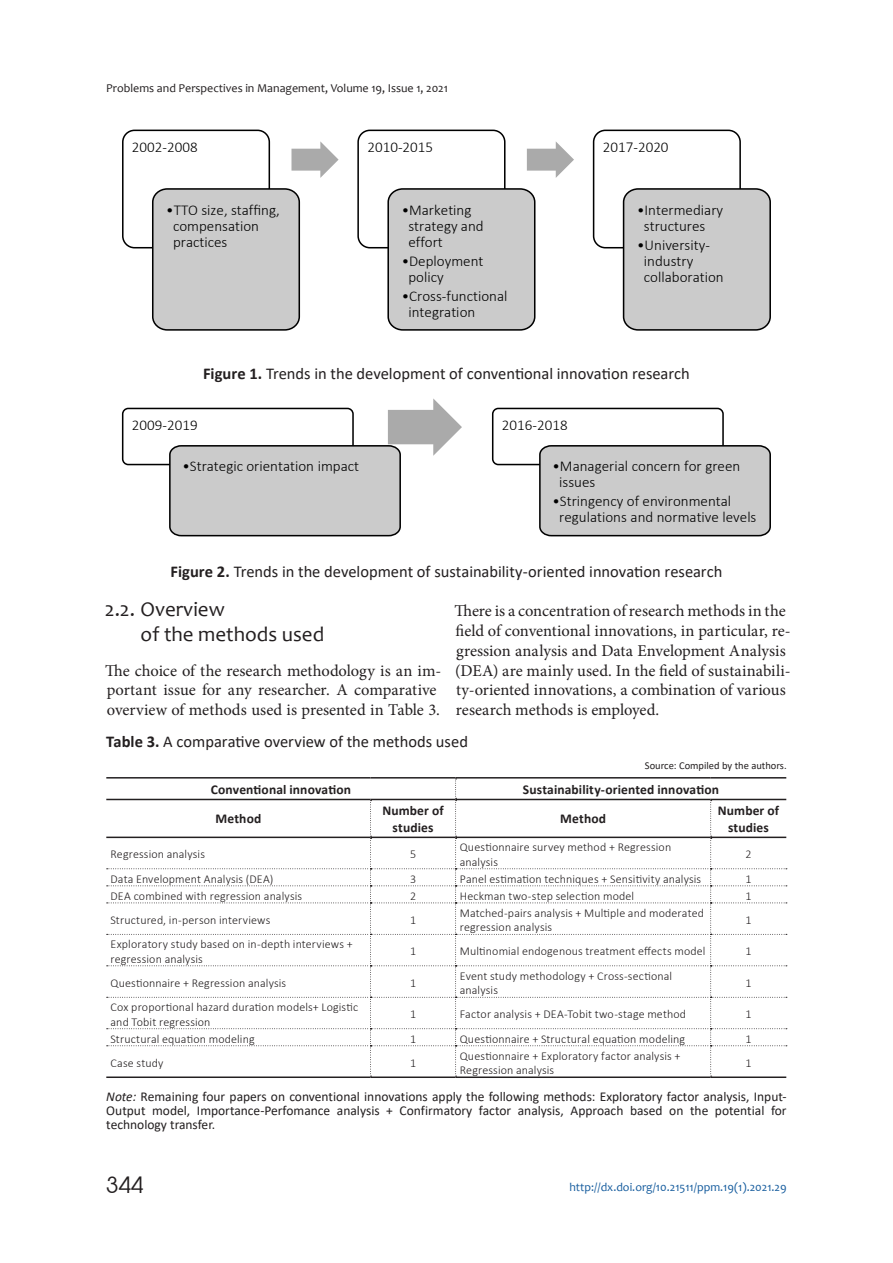
<style>
.page{position:relative;width:893px;height:1263px;background:#fff}
.page>*{position:absolute;margin:0;border:0;box-sizing:border-box;transform-origin:0 0}
.t1{font:22.5px "Avant Garde Gothic C";color:#231f20}
.t2{font:21px/25.2px "Candara";color:#231f20}
.t3{font:16.5px/19.8px "Minion Pro";color:#231f20}
.t4{font:16.5px "Calibri";color:#231f20}
.t5{font:300 15px/16.2px "Calibri";color:#000}
.t6{font:13.5px/14.2px "Calibri";color:#231f20;text-align:justify}
.t7{font:700 13.5px/16.2px "Calibri";letter-spacing:.01em;color:#231f20;text-align:center}
.t8{font:300 12px/14.4px "Calibri";letter-spacing:.01em;color:#231f20}
.t9{font:12px "Candara";color:#231f20}
.t10{font:12px "Candara";color:#175d9e}
.t11{font:10.5px "Calibri";color:#231f20}
.s1{font-weight:700}
.s2{font-style:italic}
</style>
<div class="page">
<div style="left:122px;top:130px;width:148px;height:118px;border:2px solid #000;border-radius:12px"></div>
<div style="left:153px;top:189px;width:146px;height:141px;background:#cbcbcb;border-radius:14px"></div>
<div style="left:152px;top:188px;width:148px;height:143px;border:2px solid #000;border-radius:14px"></div>
<svg style="left:291px;top:141px;width:48px;height:37px"></svg>
<div style="left:357px;top:130px;width:148px;height:118px;border:2px solid #000;border-radius:12px"></div>
<div style="left:388px;top:189px;width:147px;height:141px;background:#cbcbcb;border-radius:14px"></div>
<div style="left:387px;top:188px;width:148px;height:143px;border:2px solid #000;border-radius:14px"></div>
<svg style="left:527px;top:141px;width:47px;height:37px"></svg>
<div style="left:593px;top:130px;width:148px;height:118px;border:2px solid #000;border-radius:12px"></div>
<div style="left:624px;top:189px;width:146px;height:141px;background:#cbcbcb;border-radius:14px"></div>
<div style="left:623px;top:188px;width:148px;height:143px;border:2px solid #000;border-radius:14px"></div>
<div style="left:122px;top:408px;width:232px;height:57px;border:2px solid #000;border-radius:6px"></div>
<svg style="left:168px;top:398px;width:294px;height:139px"></svg>
<div style="left:492px;top:408px;width:232px;height:57px;border:2px solid #000;border-radius:6px"></div>
<svg style="left:538px;top:444px;width:233px;height:93px;background:#c3c3c3"></svg>
<hr style="left:106px;top:799px;width:265px;height:1px;background:#231f20">
<hr style="left:106px;top:777px;width:265px;height:1px;background:#231f20">
<hr style="left:371px;top:777px;width:85px;height:1px;background:#231f20">
<hr style="left:456px;top:777px;width:255px;height:1px;background:#231f20">
<hr style="left:711px;top:777px;width:75px;height:1px;background:#231f20">
<hr style="left:106px;top:836px;width:265px;height:2px;background:#231f20">
<hr style="left:106px;top:1076px;width:265px;height:2px;background:#231f20">
<hr style="left:371px;top:1076px;width:85px;height:2px;background:#231f20">
<hr style="left:456px;top:1076px;width:255px;height:2px;background:#231f20">
<hr style="left:711px;top:1076px;width:75px;height:2px;background:#231f20">
<svg style="left:107px;top:778px;width:680px;height:299px"></svg>
<p class="t9" style="left:106px;top:83px;width:343px">Problems and Perspectives in Management, Volume 19, Issue 1, 2021</p>
<p class="t5" style="left:132px;top:139px;width:67px">2002-2008</p>
<p class="t5" style="left:367px;top:139px;width:67px">2010-2015</p>
<p class="t5" style="left:603px;top:139px;width:67px">2017-2020</p>
<p class="t5" style="left:173px;top:201px;width:108px;text-indent:-7px">•TTO size, staffing, compensation practices</p>
<p class="t5" style="left:408px;top:201px;width:77px;text-indent:-7px">•Marketing strategy and effort</p>
<p class="t5" style="left:408px;top:253px;width:77px;text-indent:-7px">•Deployment policy</p>
<p class="t5" style="left:408px;top:288px;width:100px;text-indent:-7px">•Cross-functional integration</p>
<p class="t5" style="left:644px;top:201px;width:81px;text-indent:-7px">•Intermediary structures</p>
<p class="t5" style="left:644px;top:237px;width:81px;text-indent:-7px">•University&shy;industry collaboration</p>
<h3 class="t4" style="left:203px;top:362px;width:488px"><span class="s1">Figure 1.</span> Trends in the development of conventional innovation research</h3>
<p class="t5" style="left:132px;top:417px;width:67px">2009-2019</p>
<p class="t5" style="left:182px;top:457px;width:178px">•Strategic orientation impact</p>
<p class="t5" style="left:502px;top:417px;width:67px">2016-2018</p>
<p class="t5" style="left:559px;top:457px;width:183px;text-indent:-7px">•Managerial concern for green issues</p>
<p class="t5" style="left:559px;top:492px;width:199px;text-indent:-7px">•Stringency of environmental regulations and normative levels</p>
<h3 class="t4" style="left:171px;top:560px;width:553px"><span class="s1">Figure 2.</span> Trends in the development of sustainability-oriented innovation research</h3>
<h2 class="t2" style="left:141px;top:598px;width:185px;text-indent:-36px">2.2. Overview<br>of the methods used</h2>
<h3 class="t3" style="left:105px;top:662px;width:338px">The choice of the research methodology is an im&shy;portant issue for any researcher. A comparative overview of methods used is presented in Table 3.</h3>
<p class="t3" style="left:454px;top:603px;width:338px">There is a concentration of research methods in the field of conventional innovations, in particular, re&shy;gression analysis and Data Envelopment Analysis (DEA) are mainly used. In the field of sustainabili&shy;ty-oriented innovations, a combination of various research methods is employed.</p>
<h3 class="t4" style="left:106px;top:730px;width:363px"><span class="s1">Table 3.</span> A comparative overview of the methods used</h3>
<p class="t11" style="left:645px;top:758px;width:143px">Source: Compiled by the authors.</p>
<p class="t7" style="left:211px;top:781px;width:142px">Conventional innovation</p>
<p class="t7" style="left:523px;top:781px;width:198px">Sustainability-oriented innovation</p>
<p class="t7" style="left:215px;top:811px;width:47px">Method</p>
<p class="t7" style="left:382px;top:803px;width:63px">Number of studies</p>
<p class="t7" style="left:560px;top:811px;width:47px">Method</p>
<p class="t7" style="left:718px;top:803px;width:63px">Number of studies</p>
<p class="t8" style="left:111px;top:848px;width:96px">Regression analysis</p>
<p class="t8" style="left:410px;top:848px;width:8px">5</p>
<p class="t8" style="left:460px;top:840px;width:213px">Questionnaire survey method + Regression analysis</p>
<p class="t8" style="left:745px;top:848px;width:8px">2</p>
<p class="t8" style="left:111px;top:872px;width:164px">Data Envelopment Analysis (DEA)</p>
<p class="t8" style="left:410px;top:872px;width:8px">3</p>
<p class="t8" style="left:460px;top:871px;width:243px">Panel estimation techniques + Sensitivity analysis</p>
<p class="t8" style="left:745px;top:872px;width:8px">1</p>
<p class="t8" style="left:111px;top:888px;width:193px">DEA combined with regression analysis</p>
<p class="t8" style="left:410px;top:889px;width:8px">2</p>
<p class="t8" style="left:460px;top:888px;width:176px">Heckman two-step selection model</p>
<p class="t8" style="left:745px;top:889px;width:8px">1</p>
<p class="t8" style="left:111px;top:913px;width:161px">Structured, in-person interviews</p>
<p class="t8" style="left:410px;top:914px;width:8px">1</p>
<p class="t8" style="left:460px;top:905px;width:246px">Matched-pairs analysis + Multiple and moderated regression analysis</p>
<p class="t8" style="left:745px;top:914px;width:8px">1</p>
<p class="t8" style="left:111px;top:937px;width:244px">Exploratory study based on in-depth interviews + regression analysis</p>
<p class="t8" style="left:410px;top:945px;width:8px">1</p>
<p class="t8" style="left:460px;top:944px;width:247px">Multinomial endogenous treatment effects model</p>
<p class="t8" style="left:745px;top:945px;width:8px">1</p>
<p class="t8" style="left:111px;top:976px;width:177px">Questionnaire + Regression analysis</p>
<p class="t8" style="left:410px;top:976px;width:8px">1</p>
<p class="t8" style="left:460px;top:968px;width:214px">Event study methodology + Cross-sectional analysis</p>
<p class="t8" style="left:745px;top:976px;width:8px">1</p>
<p class="t8" style="left:111px;top:1000px;width:249px">Cox proportional hazard duration models+ Logistic and Tobit regression</p>
<p class="t8" style="left:410px;top:1008px;width:8px">1</p>
<p class="t8" style="left:460px;top:1007px;width:228px">Factor analysis + DEA-Tobit two-stage method</p>
<p class="t8" style="left:745px;top:1008px;width:8px">1</p>
<p class="t8" style="left:111px;top:1031px;width:146px">Structural equation modeling</p>
<p class="t8" style="left:410px;top:1032px;width:8px">1</p>
<p class="t8" style="left:460px;top:1031px;width:227px">Questionnaire + Structural equation modeling</p>
<p class="t8" style="left:745px;top:1032px;width:8px">1</p>
<p class="t8" style="left:111px;top:1056px;width:55px">Case study</p>
<p class="t8" style="left:410px;top:1056px;width:8px">1</p>
<p class="t8" style="left:460px;top:1048px;width:222px">Questionnaire + Exploratory factor analysis +<br>Regression analysis</p>
<p class="t8" style="left:745px;top:1056px;width:8px">1</p>
<p class="t6" style="left:106px;top:1089px;width:682px"><span class="s2">Note:</span> Remaining four papers on conventional innovations apply the following methods: Exploratory factor analysis, Input-Output model, Importance-Perfomance analysis + Confirmatory factor analysis, Approach based on the potential for technology transfer.</p>
<h1 class="t1" style="left:106px;top:1172px;width:39px">344</h1>
<p class="t10" style="left:569px;top:1182px;width:219px">http://dx.doi.org/10.21511/ppm.19(1).2021.29</p>
</div>
